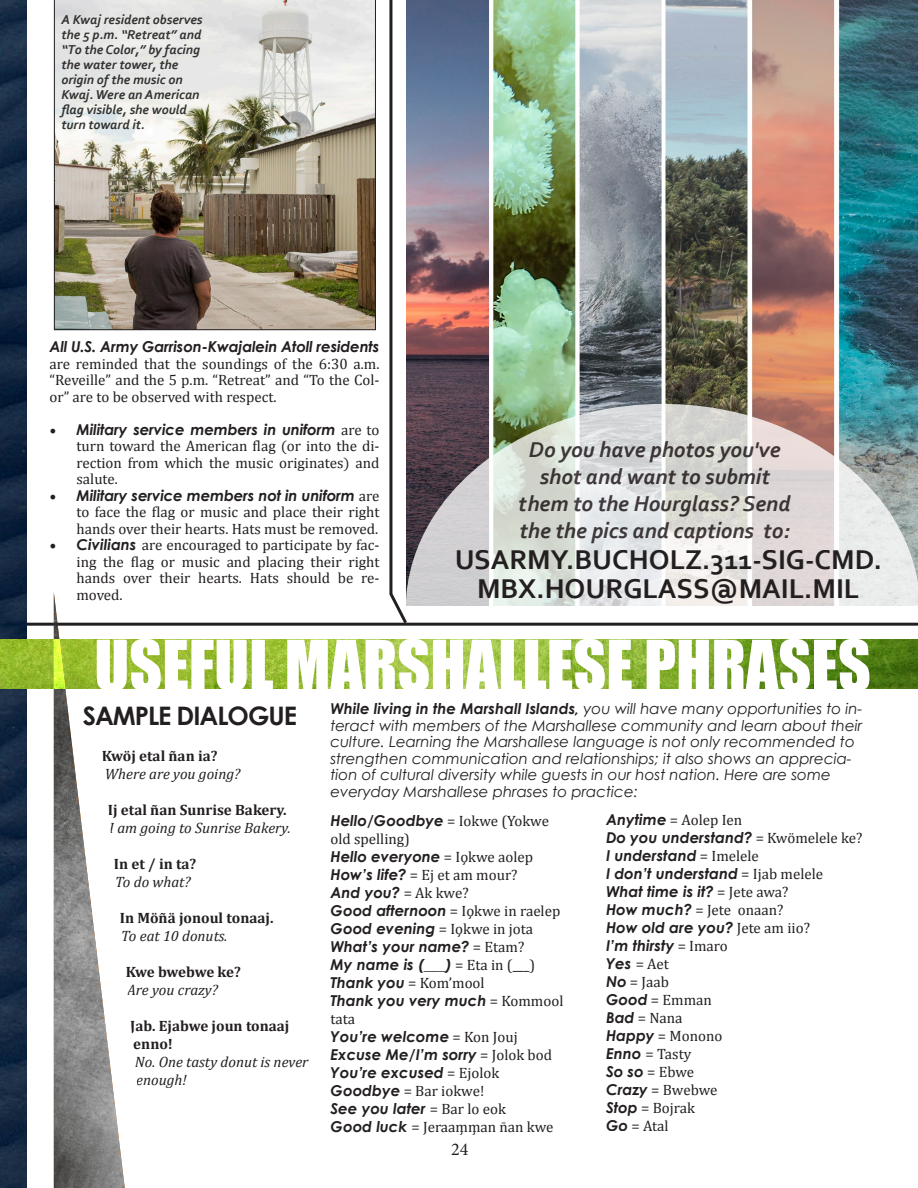
<style>
.page{position:relative;width:918px;height:1188px;background:#fff}
.page>*{position:absolute;margin:0;border:0;box-sizing:border-box;transform-origin:0 0}
.t1{font:64.5px "Impact";color:#fff}
.t2{font:700 28.5px/28.5px "Corbel";color:#231f20;text-align:center}
.t3{font:700 25.5px "Century Gothic";letter-spacing:-.04em;color:#231f20}
.t4{font:italic 700 22.5px/27px "Corbel";color:#231f20;text-align:center}
.t5{font:18px "Minion Pro";color:#231f20}
.t6{font:italic 700 15px/18px "Century Gothic";color:#231f20}
.t7{font:15px/16.5px "Cambria Math";color:#231f20;text-align:justify}
.t8{font:italic 15px/16.5px "Century Gothic";color:#231f20}
.t9{font:15px/18px "Cambria";color:#231f20}
.t10{font:italic 15px/18px "Cambria";color:#231f20}
.t11{font:700 15px/18px "Cambria";color:#231f20}
.t12{font:700 15px "Cambria";letter-spacing:-.025em;color:#231f20}
.t13{font:italic 700 13.5px/15px "Corbel";color:#040503}
.s1{font-family:"Minion Pro";font-weight:400;font-style:normal;font-size:18px}
.s2{font-family:"Cambria Math";font-weight:400;font-style:normal}
.s3{font-family:"Minion Pro";font-size:18px}
.s4{font-family:"Century Gothic";font-weight:700;font-style:italic}
.s5{font-weight:700}
.s6{font-family:"Cambria";font-weight:400;font-style:normal}
</style>
<div class="page">
<img style="left:54px;top:0;width:322px;height:330px">
<hr style="left:0;top:623px;width:918px;height:3px;background:#231f20">
<img style="left:410px;top:0;width:508px;height:404px">
<img style="left:0;top:0;width:27px;height:1188px">
<svg style="left:388px;top:0;width:22px;height:626px"></svg>
<svg style="left:406px;top:404px;width:512px;height:206px;background:#c8c9c7"></svg>
<img style="left:0;top:640px;width:918px;height:49px">
<img style="left:54px;top:594px;width:74px;height:594px">
<p class="t13" style="left:61px;top:12px;width:143px">A Kwaj resident observes the 5 p.m. “Retreat” and “To the Color,” by facing the water tower, the origin of the music on<br>Kwaj. Were an American flag visible, she would turn toward it.</p>
<p class="t6" style="left:50px;top:337px;width:332px">All U.S. Army Garrison-Kwajalein Atoll residents</p>
<p class="t7" style="left:50px;top:356px;width:332px">are reminded that the soundings of the 6:30 a.m. “Reveille” and the 5 p.m. “Retreat” and “To the Col&shy;or” are to be observed with respect.</p>
<p class="t6" style="left:50px;top:420px;width:332px"><span class="s1">•</span> Military service members in uniform <span class="s2">are to</span></p>
<p class="t7" style="left:76px;top:438px;width:304px">turn toward the American flag (or into the di&shy;rection from which the music originates) and salute.</p>
<p class="t6" style="left:50px;top:486px;width:332px"><span class="s1">•</span> Military service members not in uniform <span class="s2">are</span></p>
<p class="t7" style="left:76px;top:504px;width:304px">to face the flag or music and place their right hands over their hearts. Hats must be removed.</p>
<p class="t7" style="left:76px;top:537px;width:305px;text-indent:-27px"><span class="s3">•</span> <span class="s4">Civilians</span> are encouraged to participate by fac&shy;ing the flag or music and placing their right hands over their hearts. Hats should be re&shy;moved.</p>
<h3 class="t4" style="left:519px;top:436px;width:273px">Do you have photos you've shot and want to submit them to the Hourglass? Send the the pics and captions to:</h3>
<h2 class="t2" style="left:454px;top:545px;width:429px">USARMY.BUCHOLZ.311-SIG-CMD.<br>MBX.HOURGLASS@MAIL.MIL</h2>
<h1 class="t1" style="left:94px;top:615px;width:778px">USEFUL MARSHALLESE PHRASES</h1>
<h3 class="t3" style="left:83px;top:696px;width:216px">SAMPLE DIALOGUE</h3>
<p class="t11" style="left:102px;top:746px;width:117px">Kwöj etal ñan ia?</p>
<p class="t10" style="left:105px;top:764px;width:137px">Where are you going?</p>
<p class="t11" style="left:108px;top:800px;width:180px">Ij etal ñan Sunrise Bakery.</p>
<p class="t10" style="left:109px;top:818px;width:183px">I am going to Sunrise Bakery.</p>
<p class="t11" style="left:114px;top:854px;width:84px">In et / in ta?</p>
<p class="t10" style="left:115px;top:872px;width:77px">To do what?</p>
<p class="t11" style="left:120px;top:908px;width:155px">In Möñä jonoul tonaaj.</p>
<p class="t10" style="left:121px;top:926px;width:108px">To eat 10 donuts.</p>
<p class="t12" style="left:126px;top:961px;width:117px">Kwe bwebwe ke?</p>
<p class="t10" style="left:127px;top:980px;width:92px">Are you crazy?</p>
<p class="t11" style="left:130px;top:1016px;width:161px">Jab. Ejabwe joun tonaaj enno!</p>
<p class="t10" style="left:135px;top:1052px;width:175px">No. One tasty donut is never enough!</p>
<p class="t8" style="left:330px;top:700px;width:534px"><span class="s5">While living in the Marshall Islands,</span> you will have many opportunities to in&shy;teract with members of the Marshallese community and learn about their culture. Learning the Marshallese language is not only recommended to strengthen communication and relationships; it also shows an apprecia&shy;tion of cultural diversity while guests in our host nation. Here are some everyday Marshallese phrases to practice:</p>
<p class="t6" style="left:330px;top:811px;width:220px">Hello/Goodbye <span class="s6">= Iokwe (Yokwe</span></p>
<p class="t9" style="left:330px;top:829px;width:81px">old spelling)</p>
<p class="t6" style="left:330px;top:847px;width:204px">Hello everyone <span class="s6">= Io̧kwe aolep</span></p>
<p class="t9" style="left:330px;top:865px;width:189px"><span class="s4">How’s life?</span> = Ej et am mour?</p>
<p class="t6" style="left:330px;top:883px;width:140px">And you? <span class="s6">= Ak kwe?</span></p>
<p class="t9" style="left:330px;top:901px;width:231px"><span class="s4">Good afternoon</span> = Io̧kwe in raelep<br><span class="s4">Good evening</span> = Io̧kwe in jota</p>
<p class="t6" style="left:330px;top:937px;width:206px">What’s your name? <span class="s6">= Etam?<br></span>My name is (___) <span class="s6">= Eta in (___)</span></p>
<p class="t9" style="left:330px;top:973px;width:156px"><span class="s4">Thank you</span> = Kom’mool</p>
<p class="t6" style="left:330px;top:991px;width:234px">Thank you very much <span class="s6">= Kommool</span></p>
<p class="t9" style="left:330px;top:1009px;width:26px">tata</p>
<p class="t6" style="left:330px;top:1027px;width:223px">You’re welcome <span class="s6">= Kon Jouj<br></span>Excuse Me/I’m sorry <span class="s6">= Jolok bod<br></span>You’re excused <span class="s6">= Ejolok</span></p>
<p class="t9" style="left:330px;top:1081px;width:155px"><span class="s4">Goodbye</span> = Bar iokwe!</p>
<p class="t6" style="left:330px;top:1099px;width:177px">See you later <span class="s6">= Bar lo eok</span></p>
<p class="t9" style="left:330px;top:1117px;width:225px"><span class="s4">Good luck</span> = Jeraam̧m̧an n̄an kwe</p>
<p class="t9" style="left:606px;top:811px;width:138px"><span class="s4">Anytime</span> = Aolep Ien</p>
<p class="t6" style="left:606px;top:828px;width:258px">Do you understand? <span class="s6">= Kwömelele ke?<br></span>I understand <span class="s6">= Imelele<br></span>I don’t understand <span class="s6">= Ijab melele<br></span>What time is it? <span class="s6">= Jete awa?</span></p>
<p class="t9" style="left:606px;top:901px;width:179px"><span class="s4">How much?</span> = Jete onaan?</p>
<p class="t6" style="left:606px;top:918px;width:206px">How old are you? <span class="s6">Jete am iio?<br></span>I’m thirsty <span class="s6">= Imaro</span></p>
<p class="t9" style="left:606px;top:955px;width:118px"><span class="s4">Yes</span> = Aet<br><span class="s4">No</span> = Jaab<br><span class="s4">Good</span> = Emman<br><span class="s4">Bad</span> = Nana<br><span class="s4">Happy</span> = Monono<br><span class="s4">Enno</span> = Tasty<br><span class="s4">So so</span> = Ebwe<br><span class="s4">Crazy</span> = Bwebwe<br><span class="s4">Stop</span> = Bojrak<br><span class="s4">Go</span> = Atal</p>
<p class="t5" style="left:451px;top:1137px;width:19px">24</p>
</div>
